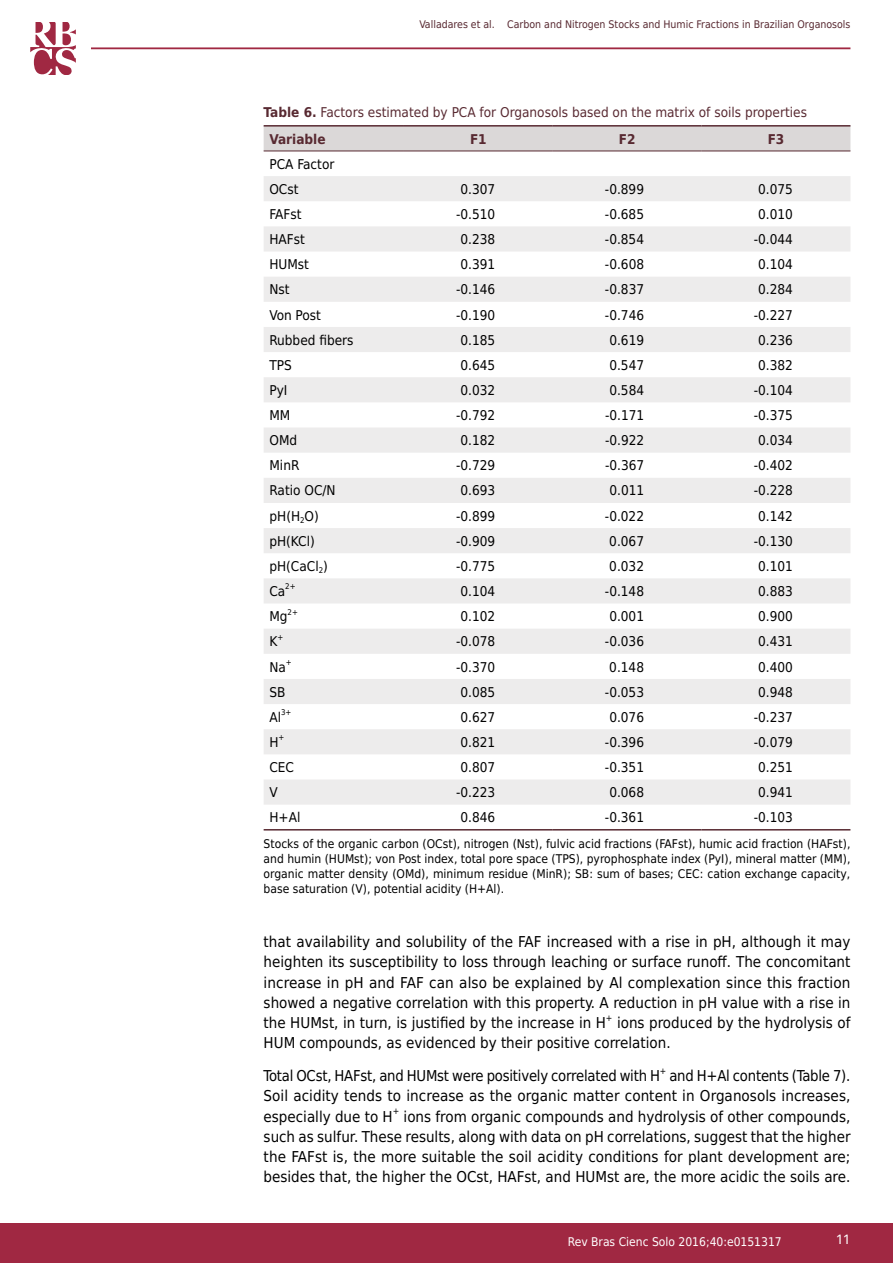
<style>
.page{position:relative;width:893px;height:1263px;background:#fff}
.page>*{position:absolute;margin:0;border:0;box-sizing:border-box;transform-origin:0 0}
.t1{font:15px/20.2px "DejaVu Sans Condensed";color:#000;text-align:justify}
.t2{font:13.5px/25.2px "DejaVu Sans Condensed";color:#000}
.t3{font:13.5px/27px "DejaVu Sans Condensed";color:#582931}
.t4{font:700 13.5px "DejaVu Sans Condensed";color:#582931}
.t5{font:13.5px "Akkurat Pro";color:#fff}
.t6{font:12px/15px "DejaVu Sans Condensed";color:#000;text-align:justify}
.t7{font:12px "DejaVu Sans Condensed";color:#fff}
.t8{font:10.5px "DejaVu Sans Condensed";color:#582931}
.t9{font:8.7px "DejaVu Sans Condensed";color:#000}
.t10{font:7.8px "DejaVu Sans Condensed";color:#000}
.s1{font-weight:700}
</style>
<div class="page">
<div style="left:0;top:1223px;width:893px;height:40px;background:#a02842"></div>
<hr style="left:91px;top:47px;width:759px;height:2px;background:#a02842">
<svg style="left:30px;top:22px;width:46px;height:52px"></svg>
<div style="left:264px;top:127px;width:586px;height:24px;background:#dbd8d8"></div>
<svg style="left:264px;top:176px;width:586px;height:629px;fill:#edecec"></svg>
<hr style="left:264px;top:125px;width:140px;height:2px;background:#582931">
<hr style="left:404px;top:125px;width:149px;height:2px;background:#582931">
<hr style="left:553px;top:125px;width:149px;height:2px;background:#582931">
<hr style="left:702px;top:125px;width:148px;height:2px;background:#582931">
<hr style="left:264px;top:151px;width:140px;height:1px;background:#582931">
<hr style="left:404px;top:151px;width:149px;height:1px;background:#582931">
<hr style="left:553px;top:151px;width:149px;height:1px;background:#582931">
<hr style="left:702px;top:151px;width:148px;height:1px;background:#582931">
<hr style="left:264px;top:829px;width:140px;height:1px;background:#582931">
<hr style="left:404px;top:829px;width:149px;height:1px;background:#582931">
<hr style="left:553px;top:829px;width:149px;height:1px;background:#582931">
<hr style="left:702px;top:829px;width:148px;height:1px;background:#582931">
<p class="t8" style="left:419px;top:16px;width:433px">Valladares et al. Carbon and Nitrogen Stocks and Humic Fractions in Brazilian Organosols</p>
<p class="t3" style="left:269px;top:98px;width:539px;text-indent:-6px"><span class="s1">Table 6.</span> Factors estimated by PCA for Organosols based on the matrix of soils properties<br><span class="s1">Variable</span></p>
<p class="t4" style="left:470px;top:128px;width:18px">F1</p>
<p class="t4" style="left:619px;top:128px;width:18px">F2</p>
<p class="t4" style="left:768px;top:128px;width:18px">F3</p>
<p class="t2" style="left:269px;top:151px;width:67px">PCA Factor<br>OCst</p>
<p class="t2" style="left:460px;top:176px;width:36px">0.307</p>
<p class="t2" style="left:605px;top:176px;width:41px">-0.899</p>
<p class="t2" style="left:758px;top:176px;width:36px">0.075</p>
<p class="t2" style="left:269px;top:201px;width:34px">FAFst</p>
<p class="t2" style="left:456px;top:201px;width:41px">-0.510</p>
<p class="t2" style="left:605px;top:201px;width:41px">-0.685</p>
<p class="t2" style="left:758px;top:201px;width:36px">0.010</p>
<p class="t2" style="left:269px;top:226px;width:37px">HAFst</p>
<p class="t2" style="left:460px;top:226px;width:36px">0.238</p>
<p class="t2" style="left:605px;top:226px;width:41px">-0.854</p>
<p class="t2" style="left:754px;top:226px;width:41px">-0.044</p>
<p class="t2" style="left:269px;top:252px;width:41px">HUMst</p>
<p class="t2" style="left:460px;top:252px;width:36px">0.391</p>
<p class="t2" style="left:605px;top:252px;width:41px">-0.608</p>
<p class="t2" style="left:758px;top:252px;width:36px">0.104</p>
<p class="t2" style="left:269px;top:277px;width:22px">Nst</p>
<p class="t2" style="left:456px;top:277px;width:41px">-0.146</p>
<p class="t2" style="left:605px;top:277px;width:41px">-0.837</p>
<p class="t2" style="left:758px;top:277px;width:36px">0.284</p>
<p class="t2" style="left:269px;top:302px;width:53px">Von Post</p>
<p class="t2" style="left:456px;top:302px;width:41px">-0.190</p>
<p class="t2" style="left:605px;top:302px;width:41px">-0.746</p>
<p class="t2" style="left:754px;top:302px;width:41px">-0.227</p>
<p class="t2" style="left:269px;top:327px;width:86px">Rubbed fibers</p>
<p class="t2" style="left:460px;top:327px;width:36px">0.185</p>
<p class="t2" style="left:609px;top:327px;width:36px">0.619</p>
<p class="t2" style="left:758px;top:327px;width:36px">0.236</p>
<p class="t2" style="left:269px;top:352px;width:24px">TPS</p>
<p class="t2" style="left:461px;top:352px;width:36px">0.645</p>
<p class="t2" style="left:609px;top:352px;width:36px">0.547</p>
<p class="t2" style="left:758px;top:352px;width:36px">0.382</p>
<p class="t2" style="left:269px;top:377px;width:20px">PyI</p>
<p class="t2" style="left:461px;top:377px;width:36px">0.032</p>
<p class="t2" style="left:609px;top:377px;width:36px">0.584</p>
<p class="t2" style="left:754px;top:377px;width:41px">-0.104</p>
<p class="t2" style="left:269px;top:402px;width:22px">MM</p>
<p class="t2" style="left:456px;top:402px;width:41px">-0.792</p>
<p class="t2" style="left:605px;top:402px;width:41px">-0.171</p>
<p class="t2" style="left:754px;top:402px;width:41px">-0.375</p>
<p class="t2" style="left:269px;top:427px;width:29px">OMd</p>
<p class="t2" style="left:461px;top:427px;width:36px">0.182</p>
<p class="t2" style="left:605px;top:427px;width:41px">-0.922</p>
<p class="t2" style="left:758px;top:427px;width:36px">0.034</p>
<p class="t2" style="left:269px;top:453px;width:31px">MinR</p>
<p class="t2" style="left:456px;top:453px;width:41px">-0.729</p>
<p class="t2" style="left:605px;top:453px;width:41px">-0.367</p>
<p class="t2" style="left:754px;top:453px;width:41px">-0.402</p>
<p class="t2" style="left:269px;top:478px;width:68px">Ratio OC/N</p>
<p class="t2" style="left:461px;top:478px;width:36px">0.693</p>
<p class="t2" style="left:609px;top:478px;width:36px">0.011</p>
<p class="t2" style="left:754px;top:478px;width:41px">-0.228</p>
<p class="t2" style="left:269px;top:503px;width:51px">pH(H<sub>2</sub>O)</p>
<p class="t2" style="left:456px;top:503px;width:41px">-0.899</p>
<p class="t2" style="left:605px;top:503px;width:41px">-0.022</p>
<p class="t2" style="left:758px;top:503px;width:36px">0.142</p>
<p class="t2" style="left:269px;top:528px;width:47px">pH(KCl)</p>
<p class="t2" style="left:456px;top:528px;width:41px">-0.909</p>
<p class="t2" style="left:609px;top:528px;width:36px">0.067</p>
<p class="t2" style="left:754px;top:528px;width:41px">-0.130</p>
<p class="t2" style="left:269px;top:553px;width:60px">pH(CaCl<sub>2</sub>)</p>
<p class="t2" style="left:456px;top:553px;width:41px">-0.775</p>
<p class="t2" style="left:609px;top:553px;width:36px">0.032</p>
<p class="t2" style="left:758px;top:553px;width:36px">0.101</p>
<p class="t2" style="left:269px;top:578px;width:17px">Ca</p>
<p class="t10" style="left:285px;top:580px;width:12px">2+</p>
<p class="t2" style="left:460px;top:578px;width:36px">0.104</p>
<p class="t2" style="left:605px;top:578px;width:41px">-0.148</p>
<p class="t2" style="left:758px;top:578px;width:36px">0.883</p>
<p class="t2" style="left:269px;top:603px;width:20px">Mg</p>
<p class="t10" style="left:288px;top:605px;width:12px">2+</p>
<p class="t2" style="left:460px;top:603px;width:36px">0.102</p>
<p class="t2" style="left:609px;top:603px;width:36px">0.001</p>
<p class="t2" style="left:758px;top:603px;width:36px">0.900</p>
<p class="t2" style="left:269px;top:629px;width:9px">K</p>
<p class="t10" style="left:277px;top:630px;width:7px">+</p>
<p class="t2" style="left:456px;top:629px;width:41px">-0.078</p>
<p class="t2" style="left:605px;top:629px;width:41px">-0.036</p>
<p class="t2" style="left:758px;top:629px;width:36px">0.431</p>
<p class="t2" style="left:269px;top:654px;width:18px">Na</p>
<p class="t10" style="left:286px;top:656px;width:7px">+</p>
<p class="t2" style="left:456px;top:654px;width:41px">-0.370</p>
<p class="t2" style="left:609px;top:654px;width:36px">0.148</p>
<p class="t2" style="left:758px;top:654px;width:36px">0.400</p>
<p class="t2" style="left:269px;top:679px;width:18px">SB</p>
<p class="t2" style="left:460px;top:679px;width:36px">0.085</p>
<p class="t2" style="left:605px;top:679px;width:41px">-0.053</p>
<p class="t2" style="left:758px;top:679px;width:36px">0.948</p>
<p class="t2" style="left:269px;top:704px;width:13px">Al</p>
<p class="t10" style="left:281px;top:706px;width:12px">3+</p>
<p class="t2" style="left:460px;top:704px;width:36px">0.627</p>
<p class="t2" style="left:609px;top:704px;width:36px">0.076</p>
<p class="t2" style="left:754px;top:704px;width:41px">-0.237</p>
<p class="t2" style="left:269px;top:729px;width:11px">H</p>
<p class="t10" style="left:278px;top:731px;width:7px">+</p>
<p class="t2" style="left:460px;top:729px;width:36px">0.821</p>
<p class="t2" style="left:605px;top:729px;width:41px">-0.396</p>
<p class="t2" style="left:754px;top:729px;width:41px">-0.079</p>
<p class="t2" style="left:269px;top:754px;width:26px">CEC</p>
<p class="t2" style="left:460px;top:754px;width:36px">0.807</p>
<p class="t2" style="left:605px;top:754px;width:41px">-0.351</p>
<p class="t2" style="left:758px;top:754px;width:36px">0.251</p>
<p class="t2" style="left:269px;top:779px;width:10px">V</p>
<p class="t2" style="left:456px;top:779px;width:41px">-0.223</p>
<p class="t2" style="left:609px;top:779px;width:36px">0.068</p>
<p class="t2" style="left:758px;top:779px;width:36px">0.941</p>
<p class="t2" style="left:269px;top:805px;width:32px">H+Al</p>
<p class="t2" style="left:460px;top:805px;width:36px">0.846</p>
<p class="t2" style="left:605px;top:805px;width:41px">-0.361</p>
<p class="t2" style="left:754px;top:805px;width:41px">-0.103</p>
<p class="t6" style="left:264px;top:836px;width:588px">Stocks of the organic carbon (OCst), nitrogen (Nst), fulvic acid fractions (FAFst), humic acid fraction (HAFst), and humin (HUMst); von Post index, total pore space (TPS), pyrophosphate index (PyI), mineral matter (MM), organic matter density (OMd), minimum residue (MinR); SB: sum of bases; CEC: cation exchange capacity, base saturation (V), potential acidity (H+Al).</p>
<p class="t1" style="left:264px;top:931px;width:588px">that availability and solubility of the FAF increased with a rise in pH, although it may heighten its susceptibility to loss through leaching or surface runoff. The concomitant increase in pH and FAF can also be explained by Al complexation since this fraction showed a negative correlation with this property. A reduction in pH value with a rise in the HUMst, in turn, is justified by the increase in H</p>
<p class="t9" style="left:606px;top:1010px;width:8px">+</p>
<p class="t1" style="left:264px;top:1012px;width:588px;text-indent:353px">ions produced by the hydrolysis of<br>HUM compounds, as evidenced by their positive correlation.</p>
<p class="t1" style="left:264px;top:1065px;width:398px">Total OCst, HAFst, and HUMst were positively correlated with H</p>
<p class="t9" style="left:660px;top:1064px;width:8px">+</p>
<p class="t1" style="left:264px;top:1065px;width:588px;text-indent:406px">and H+Al contents (Table 7).<br>Soil acidity tends to increase as the organic matter content in Organosols increases, especially due to H</p>
<p class="t9" style="left:393px;top:1104px;width:8px">+</p>
<p class="t1" style="left:264px;top:1106px;width:588px;text-indent:140px">ions from organic compounds and hydrolysis of other compounds, such as sulfur. These results, along with data on pH correlations, suggest that the higher the FAFst is, the more suitable the soil acidity conditions for plant development are; besides that, the higher the OCst, HAFst, and HUMst are, the more acidic the soils are.</p>
<p class="t7" style="left:568px;top:1231px;width:215px">Rev Bras Cienc Solo 2016;40:e0151317</p>
<p class="t5" style="left:836px;top:1231px;width:16px">11</p>
</div>
